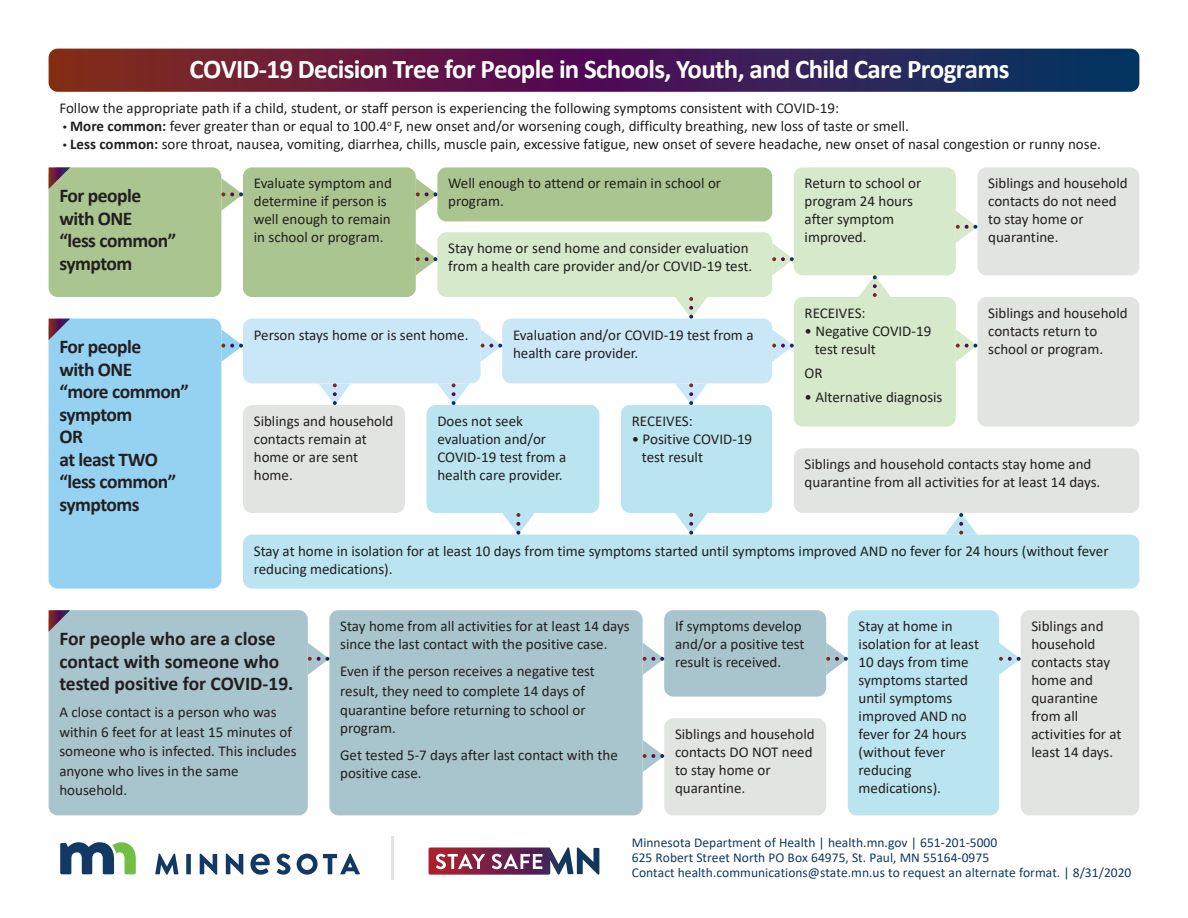
<style>
.page{position:relative;width:1188px;height:918px;background:#fff}
.page>*{position:absolute;margin:0;border:0;box-sizing:border-box;transform-origin:0 0}
.t1{font:700 27px "Calibri";letter-spacing:-.025em;color:#fff}
.t2{font:700 19.5px/22.5px "Calibri";letter-spacing:-.025em;color:#231f20}
.t3{font:700 19.5px/22.5px "Calibri";color:#231f20}
.t4{font:15px/18px "Calibri";color:#231f20}
.t5{font:13.5px/15px "Calibri";letter-spacing:.005em;color:#123963}
.s1{font-family:"Myriad Pro"}
.s2{font-weight:700}
</style>
<div class="page">
<div style="left:49px;top:610px;width:259px;height:205px;background:#a8c4cc;border-radius:9px"></div>
<div style="left:329px;top:610px;width:314px;height:205px;background:#a8c4cc;border-radius:9px"></div>
<svg style="left:49px;top:49px;width:1090px;height:43px;background:#4b214a"></svg>
<div style="left:621px;top:405px;width:151px;height:108px;background:#bae4ef;border-radius:9px"></div>
<div style="left:794px;top:297px;width:162px;height:130px;background:#d6e9ca;border-radius:9px"></div>
<div style="left:437px;top:232px;width:335px;height:65px;background:#d6e9ca;border-radius:9px"></div>
<div style="left:49px;top:167px;width:172px;height:130px;background:#aac590;border-radius:9px"></div>
<div style="left:794px;top:167px;width:162px;height:108px;background:#d6e9ca;border-radius:9px"></div>
<div style="left:977px;top:297px;width:162px;height:130px;background:#e2e4e2;border-radius:9px"></div>
<div style="left:437px;top:167px;width:335px;height:54px;background:#aac590;border-radius:9px"></div>
<svg style="left:60px;top:842px;width:76px;height:32px"></svg>
<svg style="left:155px;top:854px;width:23px;height:21px"></svg>
<div style="left:186px;top:854px;width:5px;height:20px;background:#123963"></div>
<svg style="left:200px;top:854px;width:17px;height:21px"></svg>
<svg style="left:226px;top:854px;width:17px;height:21px"></svg>
<svg style="left:277px;top:854px;width:13px;height:21px"></svg>
<svg style="left:297px;top:854px;width:63px;height:21px"></svg>
<svg style="left:250px;top:854px;width:20px;height:21px"></svg>
<svg style="left:429px;top:848px;width:170px;height:27px"></svg>
<hr style="left:391px;top:837px;width:3px;height:43px;background:#e2e4e2">
<div style="left:243px;top:167px;width:173px;height:130px;background:#aac590;border-radius:9px"></div>
<div style="left:977px;top:167px;width:162px;height:108px;background:#e2e4e2;border-radius:9px"></div>
<div style="left:49px;top:319px;width:172px;height:270px;background:#95d2f2;border-radius:9px"></div>
<div style="left:243px;top:319px;width:238px;height:64px;background:#cae7f8;border-radius:9px"></div>
<div style="left:243px;top:405px;width:162px;height:108px;background:#e2e4e2;border-radius:9px"></div>
<div style="left:502px;top:319px;width:270px;height:64px;background:#cae7f8;border-radius:9px"></div>
<div style="left:427px;top:405px;width:172px;height:108px;background:#bae4ef;border-radius:9px"></div>
<div style="left:243px;top:535px;width:896px;height:54px;background:#bae4ef;border-radius:9px"></div>
<div style="left:794px;top:448px;width:345px;height:65px;background:#e2e4e2;border-radius:9px"></div>
<div style="left:664px;top:610px;width:162px;height:87px;background:#a8c4cc;border-radius:9px"></div>
<div style="left:664px;top:718px;width:162px;height:97px;background:#e2e4e2;border-radius:9px"></div>
<div style="left:848px;top:610px;width:151px;height:205px;background:#bae4ef;border-radius:9px"></div>
<div style="left:1021px;top:610px;width:118px;height:205px;background:#e2e4e2;border-radius:9px"></div>
<svg style="left:221px;top:178px;width:22px;height:33px"></svg>
<svg style="left:221px;top:329px;width:22px;height:33px"></svg>
<svg style="left:416px;top:178px;width:21px;height:33px"></svg>
<svg style="left:416px;top:243px;width:21px;height:32px"></svg>
<svg style="left:675px;top:297px;width:32px;height:22px"></svg>
<svg style="left:956px;top:211px;width:21px;height:32px"></svg>
<svg style="left:772px;top:243px;width:22px;height:32px"></svg>
<svg style="left:956px;top:330px;width:21px;height:32px"></svg>
<svg style="left:772px;top:329px;width:22px;height:33px"></svg>
<svg style="left:945px;top:513px;width:32px;height:22px"></svg>
<svg style="left:481px;top:330px;width:21px;height:31px"></svg>
<svg style="left:643px;top:643px;width:21px;height:32px"></svg>
<svg style="left:643px;top:740px;width:21px;height:32px"></svg>
<svg style="left:826px;top:643px;width:22px;height:32px"></svg>
<svg style="left:999px;top:643px;width:22px;height:32px"></svg>
<svg style="left:319px;top:383px;width:32px;height:22px"></svg>
<svg style="left:437px;top:383px;width:33px;height:22px"></svg>
<svg style="left:502px;top:513px;width:33px;height:22px"></svg>
<svg style="left:675px;top:513px;width:32px;height:22px"></svg>
<svg style="left:675px;top:383px;width:32px;height:22px"></svg>
<svg style="left:859px;top:275px;width:32px;height:22px"></svg>
<svg style="left:308px;top:643px;width:21px;height:32px"></svg>
<svg style="left:49px;top:167px;width:21px;height:22px"></svg>
<svg style="left:49px;top:319px;width:21px;height:21px"></svg>
<svg style="left:49px;top:610px;width:21px;height:22px"></svg>
<p class="t1" style="left:190px;top:50px;width:821px">COVID-19 Decision Tree for People in Schools, Youth, and Child Care Programs</p>
<p class="t4" style="left:59px;top:98px;width:781px">Follow the appropriate path if a child, student, or staff person is experiencing the following symptoms consistent with COVID-19:</p>
<p class="t4" style="left:63px;top:116px;width:848px"><span class="s1">•</span> <span class="s2">More common:</span> fever greater than or equal to 100.4<sup>o</sup> F, new onset and/or worsening cough, difficulty breathing, new loss of taste or smell.</p>
<p class="t4" style="left:63px;top:134px;width:1040px"><span class="s1">•</span> <span class="s2">Less common:</span> sore throat, nausea, vomiting, diarrhea, chills, muscle pain, excessive fatigue, new onset of severe headache, new onset of nasal congestion or runny nose.</p>
<p class="t2" style="left:59px;top:184px;width:118px">For people with ONE<br>“less common” symptom</p>
<p class="t4" style="left:254px;top:174px;width:140px">Evaluate symptom and determine if person is well enough to remain in school or program.</p>
<p class="t4" style="left:988px;top:174px;width:141px">Siblings and household contacts do not need to stay home or quarantine.</p>
<p class="t4" style="left:805px;top:174px;width:118px">Return to school or program 24 hours after symptom improved.</p>
<p class="t4" style="left:448px;top:174px;width:274px">Well enough to attend or remain in school or program.</p>
<p class="t4" style="left:448px;top:239px;width:306px">Stay home or send home and consider evaluation from a health care provider and/or COVID-19 test.</p>
<p class="t2" style="left:59px;top:335px;width:131px">For people<br>with ONE<br>“more common” symptom<br>OR<br>at least TWO “less common” symptoms</p>
<p class="t4" style="left:254px;top:325px;width:216px">Person stays home or is sent home.</p>
<p class="t4" style="left:513px;top:325px;width:242px">Evaluation and/or COVID-19 test from a health care provider.</p>
<p class="t4" style="left:254px;top:412px;width:141px">Siblings and household contacts remain at home or are sent home.</p>
<p class="t4" style="left:437px;top:412px;width:130px">Does not seek evaluation and/or<br>COVID-19 test from a health care provider.</p>
<p class="t4" style="left:632px;top:412px;width:62px">RECEIVES:</p>
<p class="t4" style="left:642px;top:430px;width:112px;text-indent:-10px">• Positive COVID-19 test result</p>
<p class="t4" style="left:805px;top:304px;width:62px">RECEIVES:</p>
<p class="t4" style="left:815px;top:322px;width:118px;text-indent:-10px">• Negative COVID-19 test result</p>
<p class="t4" style="left:805px;top:364px;width:20px">OR</p>
<p class="t4" style="left:805px;top:388px;width:139px">• Alternative diagnosis</p>
<p class="t4" style="left:988px;top:304px;width:141px">Siblings and household contacts return to school or program.</p>
<p class="t4" style="left:805px;top:455px;width:297px">Siblings and household contacts stay home and quarantine from all activities for at least 14 days.</p>
<p class="t4" style="left:254px;top:541px;width:856px">Stay at home in isolation for at least 10 days from time symptoms started until symptoms improved AND no fever for 24 hours (without fever reducing medications).</p>
<p class="t3" style="left:59px;top:627px;width:236px">For people who are a close contact with someone who tested positive for COVID-19.</p>
<p class="t4" style="left:59px;top:702px;width:239px;line-height:19.5px">A close contact is a person who was within 6 feet for at least 15 minutes of someone who is infected. This includes anyone who lives in the same household.</p>
<p class="t4" style="left:340px;top:617px;width:291px">Stay home from all activities for at least 14 days since the last contact with the positive case.</p>
<p class="t4" style="left:340px;top:661px;width:256px;line-height:19.5px">Even if the person receives a negative test result, they need to complete 14 days of quarantine before returning to school or</p>
<p class="t4" style="left:340px;top:714px;width:279px;line-height:27px">program.<br>Get tested 5-7 days after last contact with the</p>
<p class="t4" style="left:340px;top:764px;width:83px">positive case.</p>
<p class="t4" style="left:675px;top:617px;width:131px">If symptoms develop and/or a positive test result is received.</p>
<p class="t4" style="left:675px;top:725px;width:141px">Siblings and household contacts DO NOT need to stay home or quarantine.</p>
<p class="t4" style="left:859px;top:617px;width:122px">Stay at home in isolation for at least<br>10 days from time symptoms started until symptoms improved AND no fever for 24 hours (without fever reducing medications).</p>
<p class="t4" style="left:1031px;top:617px;width:92px">Siblings and household contacts stay home and quarantine from all activities for at least 14 days.</p>
<p class="t5" style="left:632px;top:834px;width:501px">Minnesota Department of Health | health.mn.gov | 651-201-5000<br>625 Robert Street North PO Box 64975, St. Paul, MN 55164-0975<br>Contact health.communications@state.mn.us to request an alternate format. | 8/31/2020</p>
</div>
